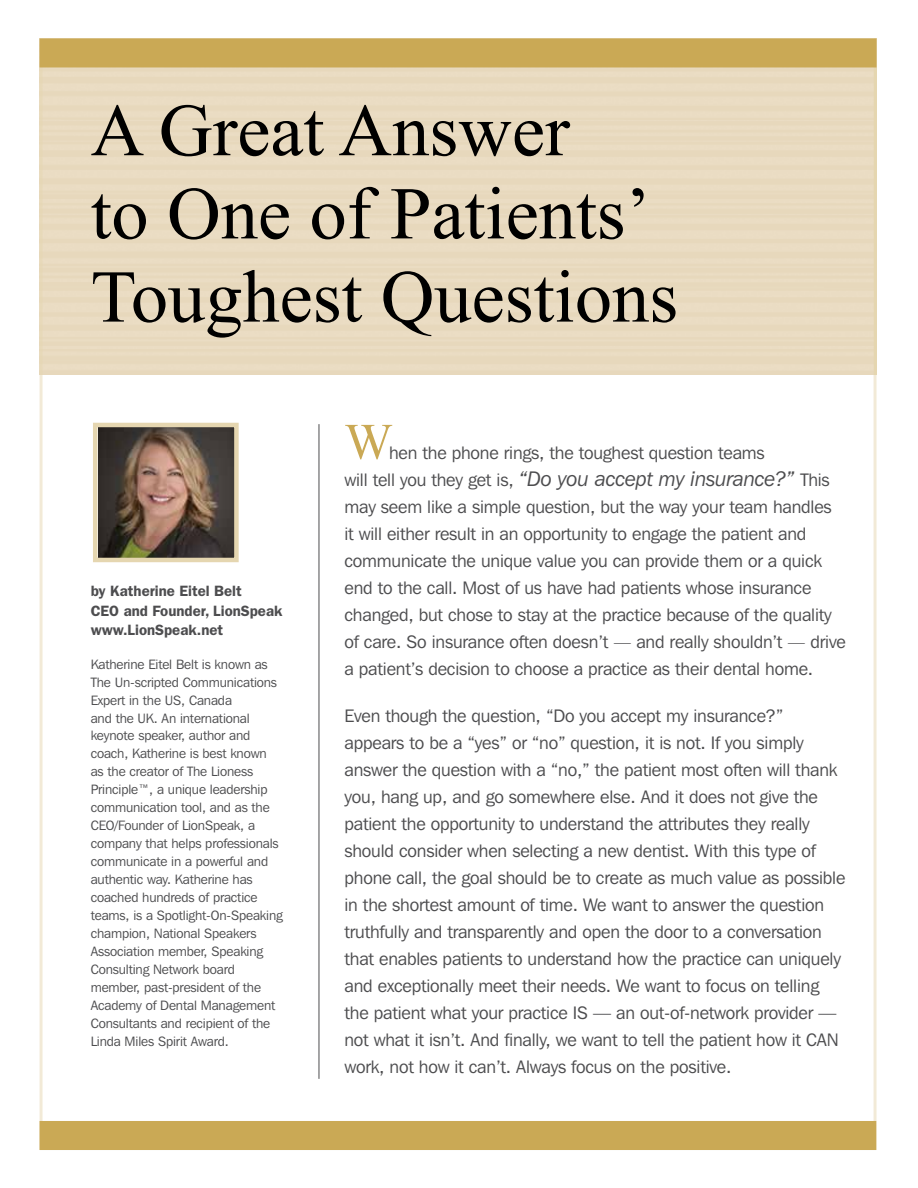
<style>
.page{position:relative;width:918px;height:1188px;background:#fff}
.page>*{position:absolute;margin:0;border:0;box-sizing:border-box;transform-origin:0 0}
.t1{font:74.4px/83.2px "Times New Roman";color:#000}
.t2{font:51px "Times New Roman";color:#caa955}
.t3{font:18px/27px "Franklin Gothic IT Cby BT";letter-spacing:-.01em;color:#4d4d4f}
.t4{font:600 15px/19.5px "Franklin Gothic";color:#4d4d4f}
.t5{font:13.5px/18px "Franklin Gothic IT Cby BT";letter-spacing:-.01em;color:#4d4d4f}
.s1{font-style:italic;font-size:21px}
.s2{font-family:"Myriad Pro";font-weight:300}
</style>
<div class="page">
<div style="left:40px;top:38px;width:837px;height:30px;background:#caa955;border:3px solid #caa955"></div>
<div style="left:40px;top:1121px;width:836px;height:29px;background:#caa955"></div>
<hr style="left:319px;top:424px;width:1px;height:655px;background:#4d4d4f">
<img style="left:98px;top:428px;width:136px;height:129px">
<div style="left:93px;top:423px;width:146px;height:139px;border:4px solid #e5d6b0"></div>
<h1 class="t1" style="left:91px;top:88px;width:589px">A Great Answer<br>to One of Patients’<br>Toughest Questions</h1>
<p class="t4" style="left:91px;top:581px;width:193px">by Katherine Eitel Belt<br>CEO and Founder, LionSpeak www.LionSpeak.net</p>
<p class="t5" style="left:91px;top:655px;width:194px">Katherine Eitel Belt is known as<br>The Un-scripted Communications<br>Expert in the US, Canada<br>and the UK. An international keynote speaker, author and coach, Katherine is best known as the creator of The Lioness<br>Principle™, a unique leadership communication tool, and as the<br>CEO/Founder of LionSpeak, a company that helps professionals communicate in a powerful and authentic way. Katherine has coached hundreds of practice teams, is a Spotlight-On-Speaking champion, National Speakers<br>Association member, Speaking<br>Consulting Network board member, past-president of the<br>Academy of Dental Management<br>Consultants and recipient of the<br>Linda Miles Spirit Award.</p>
<h2 class="t2" style="left:345px;top:407px;width:50px">W</h2>
<p class="t3" style="left:345px;top:439px;width:503px;text-indent:45px">hen the phone rings, the toughest question teams<br>will tell you they get is, <span class="s1">“Do you accept my insurance?”</span> This may seem like a simple question, but the way your team handles<br>it will either result in an opportunity to engage the patient and communicate the unique value you can provide them or a quick end to the call. Most of us have had patients whose insurance changed, but chose to stay at the practice because of the quality of care. So insurance often doesn’t <span class="s2">—</span> and really shouldn’t <span class="s2">—</span> drive a patient’s decision to choose a practice as their dental home.</p>
<p class="t3" style="left:345px;top:702px;width:502px">Even though the question, “Do you accept my insurance?” appears to be a “yes” or “no” question, it is not. If you simply answer the question with a “no,” the patient most often will thank you, hang up, and go somewhere else. And it does not give the patient the opportunity to understand the attributes they really should consider when selecting a new dentist. With this type of phone call, the goal should be to create as much value as possible in the shortest amount of time. We want to answer the question truthfully and transparently and open the door to a conversation that enables patients to understand how the practice can uniquely and exceptionally meet their needs. We want to focus on telling the patient what your practice IS — an out-of-network provider — not what it isn’t. And finally, we want to tell the patient how it CAN work, not how it can’t. Always focus on the positive.</p>
</div>
